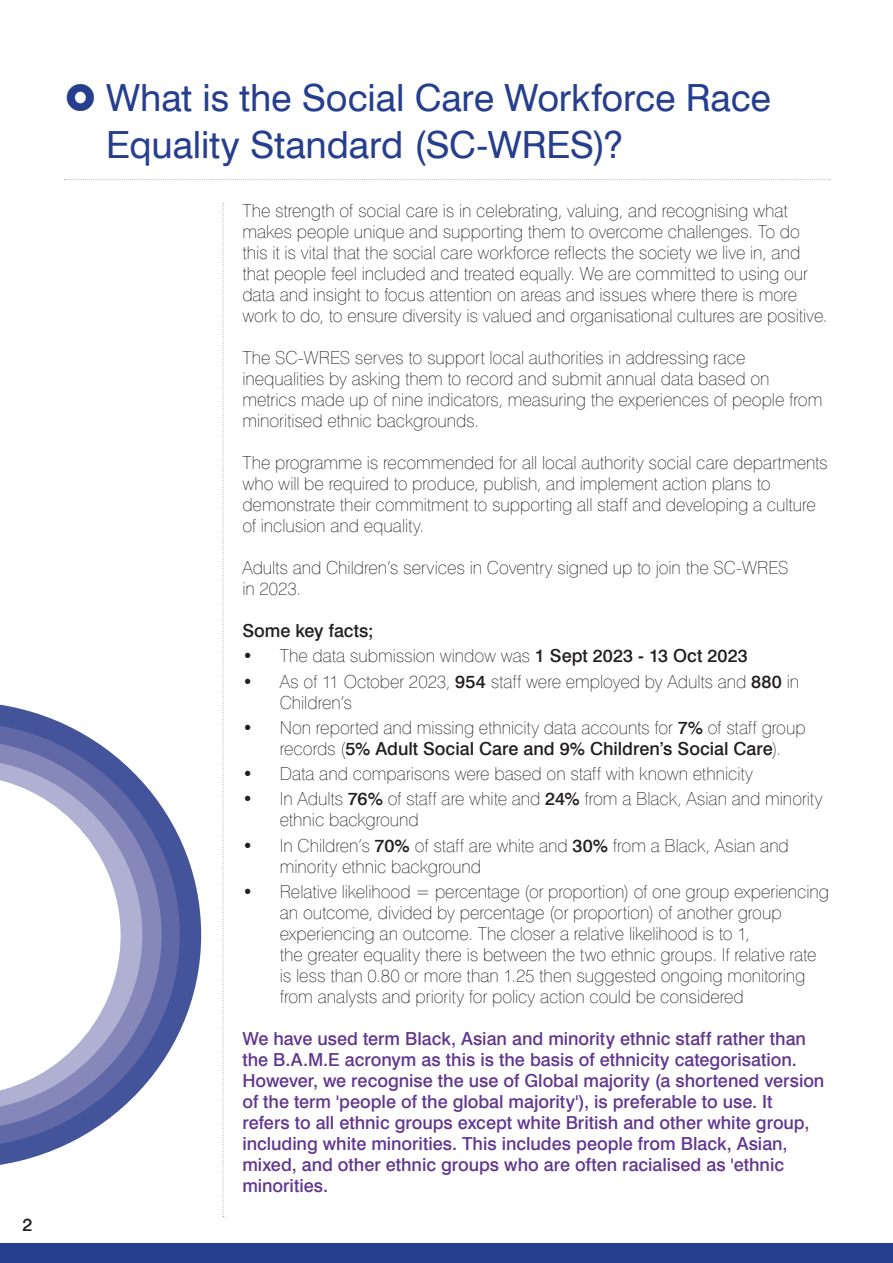
<style>
.page{position:relative;width:893px;height:1263px;background:#fff}
.page>*{position:absolute;margin:0;border:0;box-sizing:border-box;transform-origin:0 0}
.t1{font:37.5px/46.5px "Swiss 721 BT";letter-spacing:-.005em;color:#253f8e}
.t2{font:100 18px/21px "Swiss 721 BT";letter-spacing:-.005em;color:#231f20}
.t3{font:500 18px/21px "Swiss 721 BT";color:#623790}
.t4{font:500 18px "Swiss 721 BT";color:#231f20}
.s1{font-weight:500}
</style>
<div class="page">
<div style="left:0;top:1243px;width:893px;height:20px;background:#253f8e"></div>
<svg style="left:0;top:704px;width:201px;height:461px"></svg>
<svg style="left:0;top:722px;width:180px;height:425px"></svg>
<svg style="left:0;top:740px;width:162px;height:389px"></svg>
<svg style="left:0;top:759px;width:142px;height:352px;background:#8186b9"></svg>
<svg style="left:0;top:775px;width:121px;height:320px"></svg>
<svg style="left:222px;top:203px;width:2px;height:1014px"></svg>
<svg style="left:64px;top:179px;width:766px;height:1px"></svg>
<p class="t4" style="left:23px;top:1213px;width:12px">2</p>
<p class="t1" style="left:106px;top:75px;width:666px">What is the Social Care Workforce Race<br>Equality Standard (SC-WRES)?</p>
<p class="t2" style="left:242px;top:200px;width:587px">The strength of social care is in celebrating, valuing, and recognising what makes people unique and supporting them to overcome challenges. To do this it is vital that the social care workforce reflects the society we live in, and that people feel included and treated equally. We are committed to using our data and insight to focus attention on areas and issues where there is more work to do, to ensure diversity is valued and organisational cultures are positive.</p>
<p class="t2" style="left:242px;top:347px;width:581px">The SC-WRES serves to support local authorities in addressing race inequalities by asking them to record and submit annual data based on metrics made up of nine indicators, measuring the experiences of people from minoritised ethnic backgrounds.</p>
<p class="t2" style="left:242px;top:452px;width:587px">The programme is recommended for all local authority social care departments who will be required to produce, publish, and implement action plans to demonstrate their commitment to supporting all staff and developing a culture of inclusion and equality.</p>
<p class="t2" style="left:242px;top:557px;width:548px">Adults and Children’s services in Coventry signed up to join the SC-WRES</p>
<p class="t2" style="left:242px;top:578px;width:60px">in 2023.</p>
<p class="t4" style="left:242px;top:620px;width:133px">Some key facts;</p>
<p class="t2" style="left:242px;top:645px;width:507px">• The data submission window was <span class="s1">1 Sept 2023 - 13 Oct 2023</span></p>
<p class="t2" style="left:280px;top:670px;width:521px;text-indent:-37px">• As of 11 October 2023, <span class="s1">954</span> staff were employed by Adults and <span class="s1">880</span> in<br>Children’s</p>
<p class="t2" style="left:280px;top:717px;width:527px;text-indent:-37px">• Non reported and missing ethnicity data accounts for <span class="s1">7%</span> of staff group records (<span class="s1">5% Adult Social Care and 9% Children’s Social Care</span>).</p>
<p class="t2" style="left:242px;top:763px;width:512px">• Data and comparisons were based on staff with known ethnicity</p>
<p class="t2" style="left:280px;top:788px;width:544px;text-indent:-37px">• In Adults <span class="s1">76%</span> of staff are white and <span class="s1">24%</span> from a Black, Asian and minority ethnic background</p>
<p class="t2" style="left:280px;top:834px;width:511px;text-indent:-37px">• In Children’s <span class="s1">70%</span> of staff are white and <span class="s1">30%</span> from a Black, Asian and minority ethnic background</p>
<p class="t2" style="left:242px;top:881px;width:588px">• Relative likelihood = percentage (or proportion) of one group experiencing</p>
<p class="t2" style="left:280px;top:902px;width:503px">an outcome, divided by percentage (or proportion) of another group experiencing an outcome. The closer a relative likelihood is to 1,</p>
<p class="t2" style="left:280px;top:944px;width:538px">the greater equality there is between the two ethnic groups. If relative rate is less than 0.80 or more than 1.25 then suggested ongoing monitoring from analysts and priority for policy action could be considered</p>
<p class="t3" style="left:242px;top:1028px;width:584px">We have used term Black, Asian and minority ethnic staff rather than the B.A.M.E acronym as this is the basis of ethnicity categorisation.<br>However, we recognise the use of Global majority (a shortened version of the term 'people of the global majority'), is preferable to use. It refers to all ethnic groups except white British and other white group, including white minorities. This includes people from Black, Asian, mixed, and other ethnic groups who are often racialised as 'ethnic minorities.</p>
</div>
